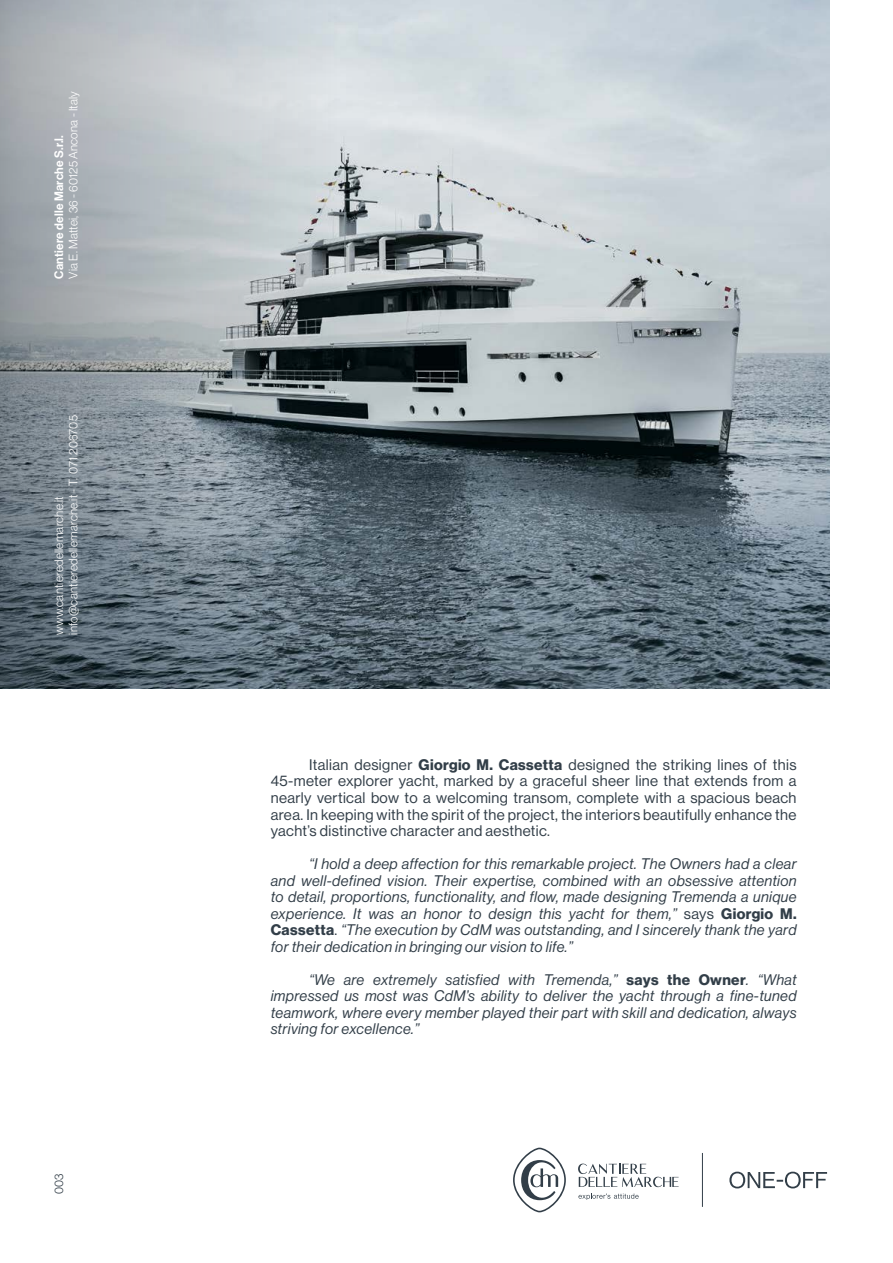
<style>
.page{position:relative;width:893px;height:1263px;background:#fff}
.page>*{position:absolute;margin:0;border:0;box-sizing:border-box;transform-origin:0 0}
.t1{font:15px/16.5px "N Haas Grotesk DS Pro 56 It";letter-spacing:.025em;color:#323e48;text-align:justify}
.t2{font:15px/16.5px "N Haas Grotesk DS Pro 55 Rg";letter-spacing:.025em;color:#323e48;text-align:justify}
.t3{font:12px/14.4px "N Haas Grotesk DS Pro 45 Lt";letter-spacing:.02em;color:#fff}
.t4{font:12px "N Haas Grotesk DS Pro 65 Md";letter-spacing:.02em;color:#fff}
.t5{font:12px "N Haas Grotesk DS Pro 45 Lt";color:#323e48}
.s1{font-family:"N Haas Grotesk DS Pro 75 Bd"}
.s2{font-family:"N Haas Grotesk DS Pro 55 Rg"}
</style>
<div class="page">
<img style="left:338px;top:0;width:491px;height:688px">
<svg style="left:0;top:0;width:338px;height:688px;background:#9099a0"></svg>
<svg style="left:729px;top:1171px;width:98px;height:17px"></svg>
<hr style="left:702px;top:1153px;width:1px;height:54px;background:#323e48">
<svg style="left:513px;top:1148px;width:53px;height:64px"></svg>
<svg style="left:578px;top:1163px;width:101px;height:37px"></svg>
<p class="t3" style="left:66px;top:279px;width:189px;rotate:-90deg">Via E. Mattei, 36 - 60125 Ancona - Italy</p>
<p class="t4" style="left:52px;top:279px;width:145px;rotate:-90deg">Cantiere delle Marche S.r.l.</p>
<p class="t3" style="left:52px;top:635px;width:221px;rotate:-90deg">www.cantieredellemarche.it info@cantieredellemarche.it - T. 071 206705</p>
<p class="t5" style="left:52px;top:1194px;width:22px;rotate:-90deg">003</p>
<p class="t2" style="left:271px;top:756px;width:527px;text-indent:38px">Italian designer <span class="s1">Giorgio M. Cassetta</span> designed the striking lines of this 45-meter explorer yacht, marked by a graceful sheer line that extends from a nearly vertical bow to a welcoming transom, complete with a spacious beach area. In keeping with the spirit of the project, the interiors beautifully enhance the yacht’s distinctive character and aesthetic.</p>
<p class="t1" style="left:271px;top:855px;width:527px;text-indent:38px">“I hold a deep affection for this remarkable project. The Owners had a clear and well-defined vision. Their expertise, combined with an obsessive attention to detail, proportions, functionality, and flow, made designing Tremenda a unique experience. It was an honor to design this yacht for them,” <span class="s2">says</span> <span class="s1">Giorgio M.<br>Cassetta</span><span class="s2">.</span> “The execution by CdM was outstanding, and I sincerely thank the yard for their dedication in bringing our vision to life.”</p>
<p class="t1" style="left:271px;top:971px;width:527px;text-indent:38px">“We are extremely satisfied with Tremenda,” <span class="s1">says the Owner</span>. “What impressed us most was CdM’s ability to deliver the yacht through a fine-tuned teamwork, where every member played their part with skill and dedication, always striving for excellence.”</p>
</div>
